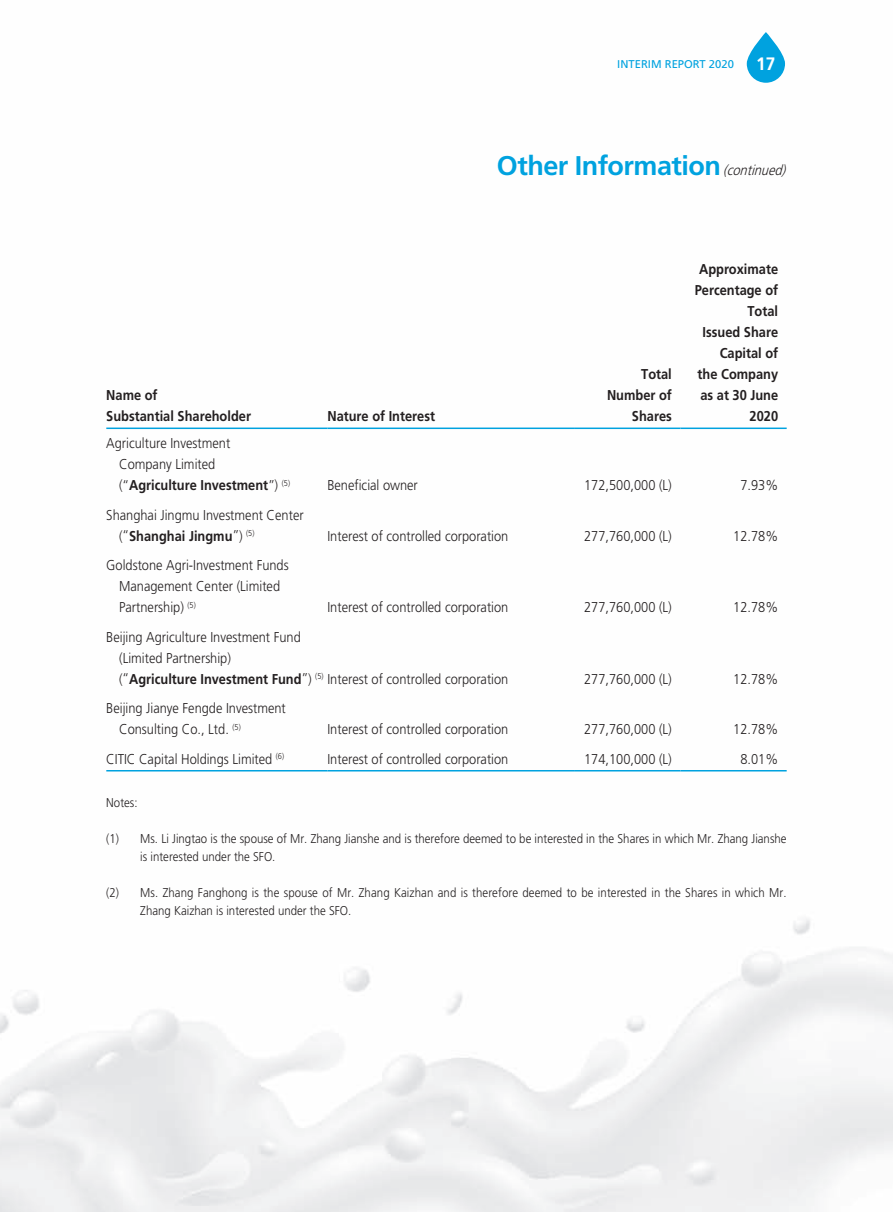
<style>
.page{position:relative;width:893px;height:1212px;background:#fff}
.page>*{position:absolute;margin:0;border:0;box-sizing:border-box;transform-origin:0 0}
.t1{font:700 27px "Frutiger LT Std";letter-spacing:-.02em;color:#00a2df}
.t2{font:300 14.25px/21px "Frutiger LT Std";color:#231f20;scale:.9 1}
.t3{font:700 14.25px/21px "Frutiger LT Std";color:#231f20;text-align:right;scale:.9 1}
.t4{font:300 12.75px/18px "Frutiger LT Std";color:#231f20;scale:.9 1}
.t5{font:11.25px "Frutiger LT Std";color:#00a2df}
.s1{font-weight:700;font-size:18px;color:#fff}
.s2{font-weight:300;font-style:italic;font-size:14.25px;color:#231f20}
.s3{font-weight:700}
</style>
<div class="page">
<svg style="left:747px;top:32px;width:38px;height:51px;fill:#00a2df"></svg>
<hr style="left:106px;top:427px;width:221px;height:2px;background:#00a2df">
<hr style="left:327px;top:427px;width:247px;height:2px;background:#00a2df">
<hr style="left:574px;top:427px;width:106px;height:2px;background:#00a2df">
<hr style="left:680px;top:427px;width:107px;height:2px;background:#00a2df">
<hr style="left:106px;top:770px;width:221px;height:1px;background:#00a2df">
<hr style="left:327px;top:770px;width:247px;height:1px;background:#00a2df">
<hr style="left:574px;top:770px;width:106px;height:1px;background:#00a2df">
<hr style="left:680px;top:770px;width:107px;height:1px;background:#00a2df">
<p class="t5" style="left:617px;top:57px;width:160px">INTERIM REPORT 2020 <span class="s1">17</span></p>
<h1 class="t1" style="left:497px;top:150px;width:294px">Other Information <span class="s2">(continued)</span></h1>
<p class="t3" style="left:106px;top:385px;width:162px;text-align:left">Name of<br>Substantial Shareholder</p>
<p class="t2" style="left:119px;top:433px;width:191px;text-indent:-13px">Agriculture Investment<br>Company Limited (“<span class="s3">Agriculture Investment</span>”) <sup>(5)</sup></p>
<p class="t2" style="left:119px;top:504px;width:207px;text-indent:-13px">Shanghai Jingmu Investment Center (“<span class="s3">Shanghai Jingmu</span>”) <sup>(5)</sup></p>
<p class="t3" style="left:327px;top:406px;width:121px">Nature of Interest</p>
<p class="t3" style="left:607px;top:364px;width:74px">Total<br>Number of<br>Shares</p>
<p class="t3" style="left:695px;top:259px;width:94px">Approximate<br>Percentage of<br>Total<br>Issued Share<br>Capital of<br>the Company as at 30 June<br>2020</p>
<p class="t2" style="left:327px;top:475px;width:102px">Beneficial owner</p>
<p class="t2" style="left:584px;top:475px;width:99px">172,500,000 (L)</p>
<p class="t2" style="left:740px;top:475px;width:43px">7.93%</p>
<p class="t2" style="left:327px;top:525px;width:203px">Interest of controlled corporation</p>
<p class="t2" style="left:584px;top:525px;width:99px">277,760,000 (L)</p>
<p class="t2" style="left:733px;top:525px;width:51px">12.78%</p>
<p class="t2" style="left:119px;top:555px;width:190px;text-indent:-13px">Goldstone Agri-Investment Funds<br>Management Center (Limited<br>Partnership) <sup>(5)</sup></p>
<p class="t2" style="left:327px;top:597px;width:203px">Interest of controlled corporation</p>
<p class="t2" style="left:584px;top:597px;width:99px">277,760,000 (L)</p>
<p class="t2" style="left:733px;top:597px;width:51px">12.78%</p>
<p class="t2" style="left:119px;top:626px;width:434px;text-indent:-13px">Beijing Agriculture Investment Fund<br>(Limited Partnership)<br>(“<span class="s3">Agriculture Investment Fund</span>”) <sup>(5)</sup> Interest of controlled corporation</p>
<p class="t2" style="left:584px;top:668px;width:99px">277,760,000 (L)</p>
<p class="t2" style="left:733px;top:668px;width:51px">12.78%</p>
<p class="t2" style="left:119px;top:698px;width:187px;text-indent:-13px">Beijing Jianye Fengde Investment<br>Consulting Co., Ltd. <sup>(5)</sup></p>
<p class="t2" style="left:327px;top:719px;width:203px">Interest of controlled corporation</p>
<p class="t2" style="left:584px;top:719px;width:99px">277,760,000 (L)</p>
<p class="t2" style="left:733px;top:719px;width:51px">12.78%</p>
<p class="t2" style="left:106px;top:748px;width:199px">CITIC Capital Holdings Limited <sup>(6)</sup></p>
<p class="t2" style="left:327px;top:748px;width:203px">Interest of controlled corporation</p>
<p class="t2" style="left:584px;top:748px;width:99px">174,100,000 (L)</p>
<p class="t2" style="left:740px;top:748px;width:43px">8.01%</p>
<p class="t4" style="left:106px;top:794px;width:36px">Notes:</p>
<p class="t4" style="left:140px;top:830px;width:720px;text-indent:-34px">(1) Ms. Li Jingtao is the spouse of Mr. Zhang Jianshe and is therefore deemed to be interested in the Shares in which Mr. Zhang Jianshe is interested under the SFO.</p>
<p class="t4" style="left:140px;top:884px;width:720px;text-indent:-34px">(2) Ms. Zhang Fanghong is the spouse of Mr. Zhang Kaizhan and is therefore deemed to be interested in the Shares in which Mr.<br>Zhang Kaizhan is interested under the SFO.</p>
</div>
